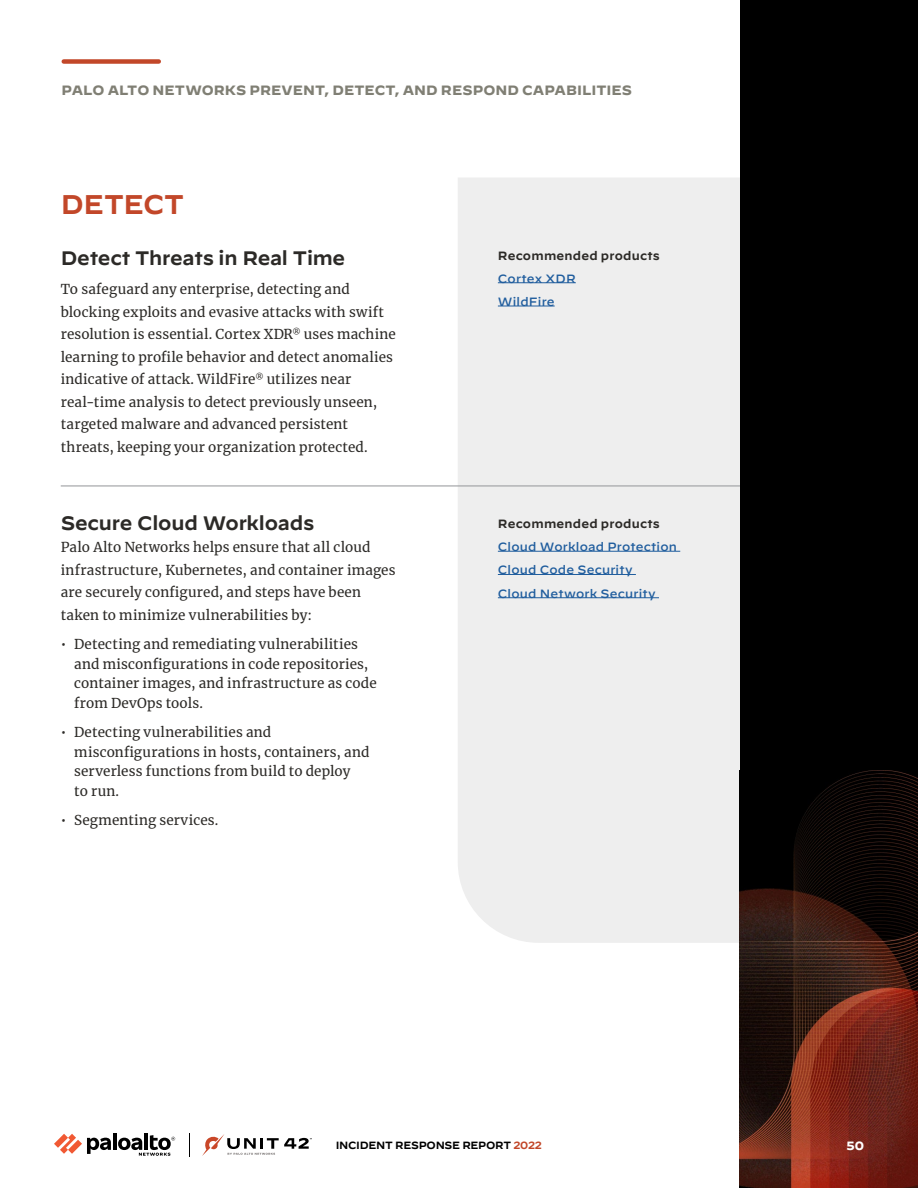
<style>
.page{position:relative;width:918px;height:1188px;background:#fff}
.page>*{position:absolute;margin:0;border:0;box-sizing:border-box;transform-origin:0 0}
.t1{font:600 27px "Decimal";letter-spacing:-.015em;color:#c24729}
.t2{font:600 19.5px "Decimal";letter-spacing:-.01em;color:#2c2a27}
.body-text{font:13.5px/22.5px "Merriweather";letter-spacing:.01em;color:#2c2a27}
.eyebrow_header{font:700 13.5px "Decimal";letter-spacing:.005em;color:#807f74}
.body-text-2{font:500 12px "Decimal";letter-spacing:.015em;color:#215e9e}
.body-text-3{font:600 12px "Decimal";letter-spacing:.02em;color:#2c2a27}
.t3{font:700 12px "Decimal";color:#fff}
.t4{font:600 10.5px "Decimal";letter-spacing:-.025em;color:#000}
.s1{color:#c24729}
</style>
<div class="page">
<div style="left:458px;top:178px;width:282px;height:765px;background:#eee"></div>
<hr style="left:61px;top:486px;width:796px;height:1px;background:#939598">
<div style="left:740px;top:0;width:178px;height:1188px;background:#000"></div>
<img style="left:740px;top:770px;width:178px;height:418px">
<hr style="left:113px;top:1134px;width:4px;height:16px;background:#000">
<svg style="left:54px;top:1134px;width:57px;height:20px"></svg>
<hr style="left:144px;top:1134px;width:4px;height:16px;background:#000">
<svg style="left:118px;top:1135px;width:57px;height:21px"></svg>
<svg style="left:189px;top:1133px;width:1px;height:23px"></svg>
<svg style="left:202px;top:1134px;width:110px;height:22px"></svg>
<div style="left:64px;top:59px;width:95px;height:5px;background:#c24729"></div>
<hr style="left:498px;top:282px;width:78px;height:1px;background:#215e9e">
<hr style="left:498px;top:306px;width:57px;height:1px;background:#215e9e">
<hr style="left:498px;top:551px;width:182px;height:1px;background:#215e9e">
<hr style="left:498px;top:574px;width:138px;height:1px;background:#215e9e">
<hr style="left:498px;top:597px;width:161px;height:1px;background:#215e9e">
<p class="eyebrow_header" style="left:62px;top:82px;width:572px">PALO ALTO NETWORKS PREVENT, DETECT, AND RESPOND CAPABILITIES</p>
<p class="t1" style="left:61px;top:179px;width:125px">DETECT</p>
<p class="t2" style="left:61px;top:240px;width:286px">Detect Threats in Real Time</p>
<p class="body-text" style="left:61px;top:278px;width:337px">To safeguard any enterprise, detecting and blocking exploits and evasive attacks with swift resolution is essential. Cortex XDR<sup>®</sup> uses machine learning to profile behavior and detect anomalies indicative of attack. WildFire<sup>®</sup> utilizes near real-time analysis to detect previously unseen, targeted malware and advanced persistent threats, keeping your organization protected.</p>
<p class="t2" style="left:61px;top:505px;width:255px">Secure Cloud Workloads</p>
<p class="body-text" style="left:61px;top:536px;width:336px">Palo Alto Networks helps ensure that all cloud infrastructure, Kubernetes, and container images are securely configured, and steps have been taken to minimize vulnerabilities by:</p>
<p class="body-text" style="left:74px;top:634px;width:304px;line-height:19.5px;text-indent:-14px">• Detecting and remediating vulnerabilities and misconfigurations in code repositories, container images, and infrastructure as code from DevOps tools.</p>
<p class="body-text" style="left:74px;top:722px;width:297px;line-height:19.5px;text-indent:-14px">• Detecting vulnerabilities and misconfigurations in hosts, containers, and serverless functions from build to deploy<br>to run.</p>
<p class="body-text" style="left:61px;top:809px;width:159px">• Segmenting services.</p>
<p class="body-text-3" style="left:498px;top:244px;width:163px">Recommended products</p>
<p class="body-text-2" style="left:498px;top:267px;width:79px">Cortex XDR</p>
<p class="body-text-2" style="left:498px;top:290px;width:58px">WildFire</p>
<p class="body-text-3" style="left:498px;top:512px;width:163px">Recommended products</p>
<p class="body-text-2" style="left:498px;top:536px;width:181px">Cloud Workload Protection</p>
<p class="body-text-2" style="left:498px;top:559px;width:136px">Cloud Code Security</p>
<p class="body-text-2" style="left:498px;top:582px;width:159px">Cloud Network Security</p>
<p class="t4" style="left:336px;top:1136px;width:208px">INCIDENT RESPONSE REPORT <span class="s1">2022</span></p>
<p class="t3" style="left:846px;top:1139px;width:19px">50</p>
</div>
